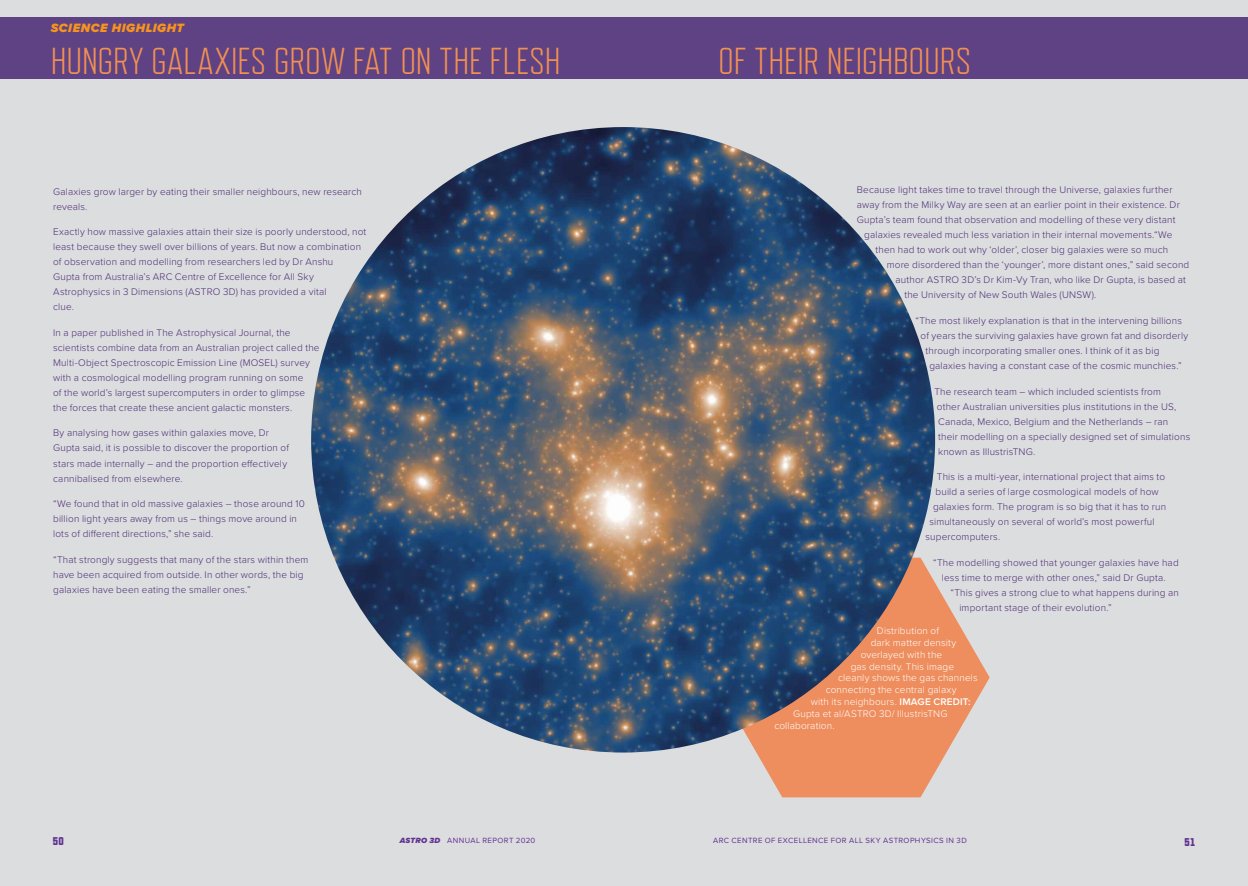
<style>
.page{position:relative;width:1248px;height:886px;background:#fff}
.page>*{position:absolute;margin:0;border:0;box-sizing:border-box;transform-origin:0 0}
.t1{font:300 37.5px "Refrigerator Deluxe";letter-spacing:-.005em;color:#f19052}
.t2{font:italic 900 12.5px "Proxima Nova";letter-spacing:.045em;color:#f7941e}
.t3{font:800 11.25px "Refrigerator Deluxe";color:#603192}
.t4{font:300 10px/15px "Proxima Nova";letter-spacing:.015em;color:#4b2b76}
.t5{font:300 10px "Proxima Nova";letter-spacing:.015em;color:#fff}
.t6{font:7.75px "Proxima Nova";letter-spacing:.055em;color:#603192}
.s1{font-weight:600}
.s2{font-weight:900;font-style:italic}
</style>
<div class="page">
<div style="left:0;top:0;width:1247px;height:886px;background:#dcddde"></div>
<div style="left:0;top:18px;width:1247px;height:61px;background:#5e4283"></div>
<svg style="left:756px;top:583px;width:233px;height:214px;fill:#ee8e5e"></svg>
<img style="left:311px;top:127px;width:624px;height:625px">
<p class="t2" style="left:51px;top:18px;width:135px">SCIENCE HIGHLIGHT</p>
<h1 class="t1" style="left:51px;top:41px;width:511px">HUNGRY GALAXIES GROW FAT ON THE FLESH</h1>
<h1 class="t1" style="left:718px;top:41px;width:254px">OF THEIR NEIGHBOURS</h1>
<p class="t4" style="left:53px;top:183px;width:310px">Galaxies grow larger by eating their smaller neighbours, new research reveals.</p>
<p class="t4" style="left:53px;top:224px;width:315px">Exactly how massive galaxies attain their size is poorly understood, not least because they swell over billions of years. But now a combination of observation and modelling from researchers led by Dr Anshu<br>Gupta from Australia’s ARC Centre of Excellence for All Sky Astrophysics in 3 Dimensions (ASTRO 3D) has provided a vital<br>clue.</p>
<p class="t4" style="left:53px;top:324px;width:268px">In a paper published in The Astrophysical Journal, the scientists combine data from an Australian project called the Multi-Object Spectroscopic Emission Line (MOSEL) survey with a cosmological modelling program running on some<br>of the world’s largest supercomputers in order to glimpse the forces that create these ancient galactic monsters.</p>
<p class="t4" style="left:53px;top:425px;width:237px">By analysing how gases within galaxies move, Dr Gupta said, it is possible to discover the proportion of stars made internally – and the proportion effectively cannibalised from elsewhere.</p>
<p class="t4" style="left:53px;top:496px;width:253px">“We found that in old massive galaxies – those around 10 billion light years away from us – things move around in lots of different directions,” she said.</p>
<p class="t4" style="left:53px;top:551px;width:257px">“That strongly suggests that many of the stars within them have been acquired from outside. In other words, the big galaxies have been eating the smaller ones.”</p>
<p class="t4" style="left:856px;top:182px;width:317px">Because light takes time to travel through the Universe, galaxies further</p>
<p class="t4" style="left:856px;top:197px;width:324px">away from the Milky Way are seen at an earlier point in their existence. Dr</p>
<p class="t4" style="left:856px;top:212px;width:320px">Gupta’s team found that observation and modelling of these very distant</p>
<p class="t4" style="left:864px;top:227px;width:309px">galaxies revealed much less variation in their internal movements.“We</p>
<p class="t4" style="left:875px;top:242px;width:294px">then had to work out why ‘older’, closer big galaxies were so much</p>
<p class="t4" style="left:886px;top:257px;width:304px">more disordered than the ‘younger’, more distant ones,” said second</p>
<p class="t4" style="left:895px;top:272px;width:292px">author ASTRO 3D’s Dr Kim-Vy Tran, who like Dr Gupta, is based at</p>
<p class="t4" style="left:904px;top:287px;width:193px">the University of New South Wales (UNSW).</p>
<p class="t4" style="left:915px;top:312px;width:268px">“The most likely explanation is that in the intervening billions</p>
<p class="t4" style="left:920px;top:327px;width:269px">of years the surviving galaxies have grown fat and disorderly</p>
<p class="t4" style="left:925px;top:342px;width:235px">through incorporating smaller ones. I think of it as big</p>
<p class="t4" style="left:929px;top:357px;width:254px">galaxies having a constant case of the cosmic munchies.”</p>
<p class="t4" style="left:934px;top:383px;width:257px">The research team – which included scientists from<br>other Australian universities plus institutions in the US, Canada, Mexico, Belgium and the Netherlands – ran<br>their modelling on a specially designed set of simulations known as IllustrisTNG.</p>
<p class="t4" style="left:936px;top:469px;width:230px">This is a multi-year, international project that aims to</p>
<p class="t4" style="left:935px;top:484px;width:225px">build a series of large cosmological models of how</p>
<p class="t4" style="left:933px;top:499px;width:234px">galaxies form. The program is so big that it has to run</p>
<p class="t4" style="left:929px;top:514px;width:227px">simultaneously on several of world’s most powerful</p>
<p class="t4" style="left:925px;top:529px;width:76px">supercomputers.</p>
<p class="t4" style="left:933px;top:554px;width:247px;text-align:center">“The modelling showed that younger galaxies have had less time to merge with other ones,” said Dr Gupta.</p>
<p class="t4" style="left:959px;top:584px;width:221px;text-indent:-9px">“This gives a strong clue to what happens during an important stage of their evolution.”</p>
<p class="t5" style="left:876px;top:623px;width:64px">Distribution of</p>
<p class="t5" style="left:870px;top:635px;width:87px">dark matter density</p>
<p class="t5" style="left:860px;top:647px;width:83px">overlayed with the</p>
<p class="t5" style="left:850px;top:659px;width:105px">gas density. This image</p>
<p class="t5" style="left:838px;top:671px;width:141px">cleanly shows the gas channels</p>
<p class="t5" style="left:825px;top:682px;width:132px">connecting the central galaxy</p>
<p class="t5" style="left:810px;top:694px;width:161px">with its neighbours. <span class="s1">IMAGE CREDIT:</span></p>
<p class="t5" style="left:793px;top:706px;width:156px">Gupta et al/ASTRO 3D/ IllustrisTNG</p>
<p class="t5" style="left:774px;top:718px;width:62px">collaboration.</p>
<p class="t3" style="left:53px;top:834px;width:13px">50</p>
<p class="t6" style="left:400px;top:835px;width:137px"><span class="s2">ASTRO 3D</span> ANNUAL REPORT 2020</p>
<p class="t6" style="left:713px;top:835px;width:255px">ARC CENTRE OF EXCELLENCE FOR ALL SKY ASTROPHYSICS IN 3D</p>
<p class="t3" style="left:1184px;top:836px;width:12px">51</p>
</div>
